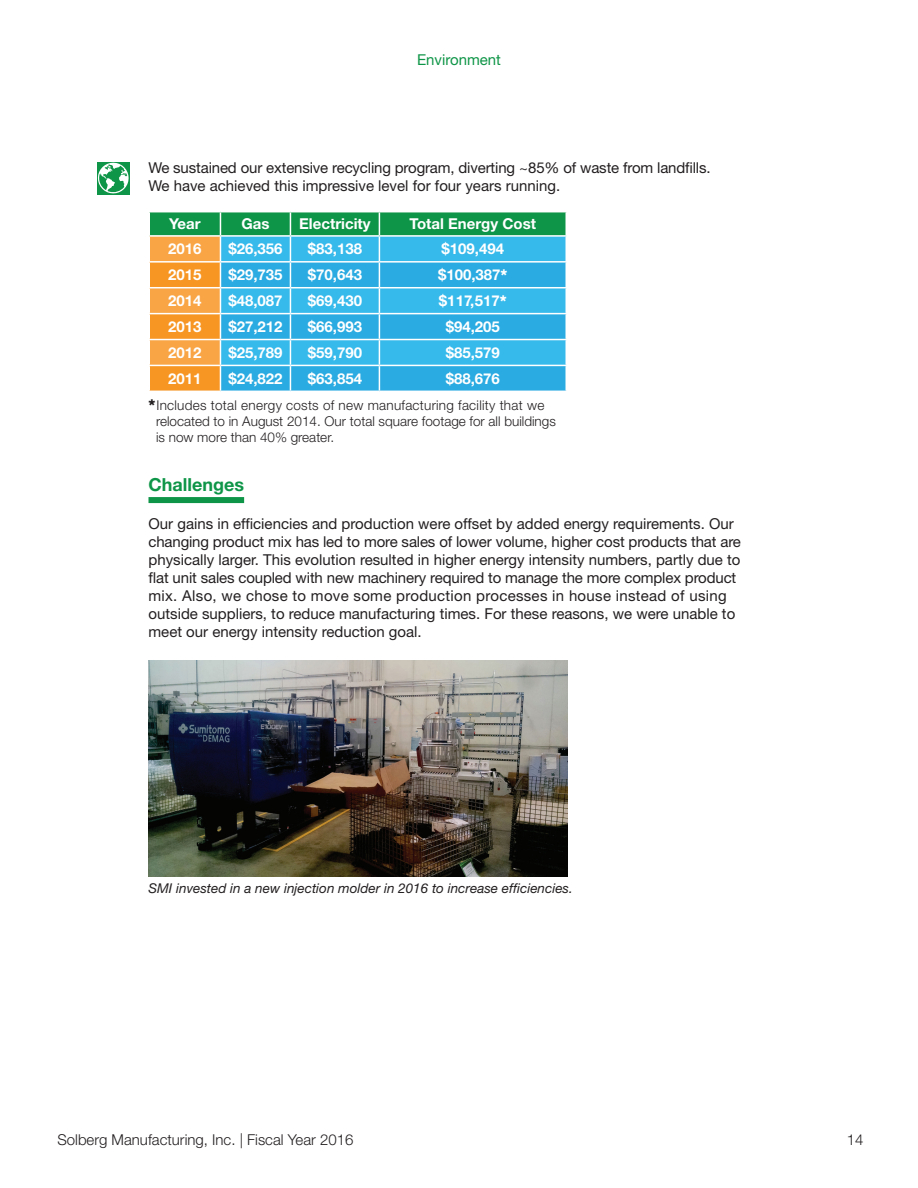
<style>
.page{position:relative;width:918px;height:1188px;background:#fff}
.page>*{position:absolute;margin:0;border:0;box-sizing:border-box;transform-origin:0 0}
.t1{font:700 18px "Helvetica Neue LT Std";color:#0e9547}
.t2{font:15px/18px "Helvetica Neue LT Std";color:#231f20}
.t3{font:700 15px "Helvetica Neue LT Std";color:#fff}
.t4{font:300 15px "Helvetica Neue LT Std";color:#231f20}
.t5{font:15px "Helvetica Neue LT Std";color:#0e9547}
.t6{font:300 13.5px/16.2px "Helvetica Neue LT Std";color:#231f20}
.t7{font:italic 13.5px "Helvetica Neue LT Std";color:#231f20}
.s1{font-weight:900}
.s2{font-weight:900;font-size:15px}
</style>
<div class="page">
<div style="left:148px;top:497px;width:96px;height:6px;background:#0e9547"></div>
<svg style="left:149px;top:212px;width:418px;height:179px;background:#55b1bb"></svg>
<img style="left:149px;top:661px;width:419px;height:216px">
<svg style="left:97px;top:162px;width:33px;height:33px"></svg>
<p class="t5" style="left:417px;top:50px;width:85px">Environment</p>
<p class="t2" style="left:148px;top:158px;width:564px">We sustained our extensive recycling program, diverting ~85% of waste from landfills.<br>We have achieved this impressive level for four years running.</p>
<p class="t3" style="left:169px;top:215px;width:33px">Year</p>
<p class="t3" style="left:241px;top:215px;width:30px">Gas</p>
<p class="t3" style="left:299px;top:215px;width:73px">Electricity</p>
<p class="t3" style="left:410px;top:215px;width:128px">Total Energy Cost</p>
<p class="t3" style="left:168px;top:240px;width:35px">2016</p>
<p class="t3" style="left:228px;top:240px;width:56px">$26,356</p>
<p class="t3" style="left:308px;top:240px;width:56px">$83,138</p>
<p class="t3" style="left:442px;top:240px;width:64px">$109,494</p>
<p class="t3" style="left:168px;top:266px;width:35px">2015</p>
<p class="t3" style="left:228px;top:266px;width:56px">$29,735</p>
<p class="t3" style="left:308px;top:266px;width:56px">$70,643</p>
<p class="t3" style="left:438px;top:266px;width:71px">$100,387<span class="s1">*</span></p>
<p class="t3" style="left:168px;top:291px;width:35px">2014</p>
<p class="t3" style="left:228px;top:291px;width:56px">$48,087</p>
<p class="t3" style="left:308px;top:291px;width:56px">$69,430</p>
<p class="t3" style="left:439px;top:291px;width:69px">$117,517<span class="s1">*</span></p>
<p class="t3" style="left:168px;top:317px;width:35px">2013</p>
<p class="t3" style="left:228px;top:317px;width:56px">$27,212</p>
<p class="t3" style="left:308px;top:317px;width:56px">$66,993</p>
<p class="t3" style="left:446px;top:317px;width:56px">$94,205</p>
<p class="t3" style="left:168px;top:343px;width:35px">2012</p>
<p class="t3" style="left:228px;top:343px;width:56px">$25,789</p>
<p class="t3" style="left:308px;top:343px;width:56px">$59,790</p>
<p class="t3" style="left:446px;top:343px;width:56px">$85,579</p>
<p class="t3" style="left:168px;top:369px;width:35px">2011</p>
<p class="t3" style="left:228px;top:369px;width:56px">$24,822</p>
<p class="t3" style="left:308px;top:369px;width:56px">$63,854</p>
<p class="t3" style="left:446px;top:369px;width:56px">$88,676</p>
<p class="t6" style="left:156px;top:397px;width:401px;text-indent:-8px"><span class="s2">*</span>Includes total energy costs of new manufacturing facility that we relocated to in August 2014. Our total square footage for all buildings is now more than 40% greater.</p>
<p class="t1" style="left:148px;top:474px;width:97px">Challenges</p>
<p class="t2" style="left:148px;top:515px;width:594px">Our gains in efficiencies and production were offset by added energy requirements. Our changing product mix has led to more sales of lower volume, higher cost products that are physically larger. This evolution resulted in higher energy intensity numbers, partly due to flat unit sales coupled with new machinery required to manage the more complex product mix. Also, we chose to move some production processes in house instead of using outside suppliers, to reduce manufacturing times. For these reasons, we were unable to meet our energy intensity reduction goal.</p>
<p class="t7" style="left:148px;top:880px;width:426px">SMI invested in a new injection molder in 2016 to increase efficiencies.</p>
<p class="t4" style="left:57px;top:1130px;width:297px">Solberg Manufacturing, Inc. | Fiscal Year 2016</p>
<p class="t4" style="left:847px;top:1130px;width:18px">14</p>
</div>
